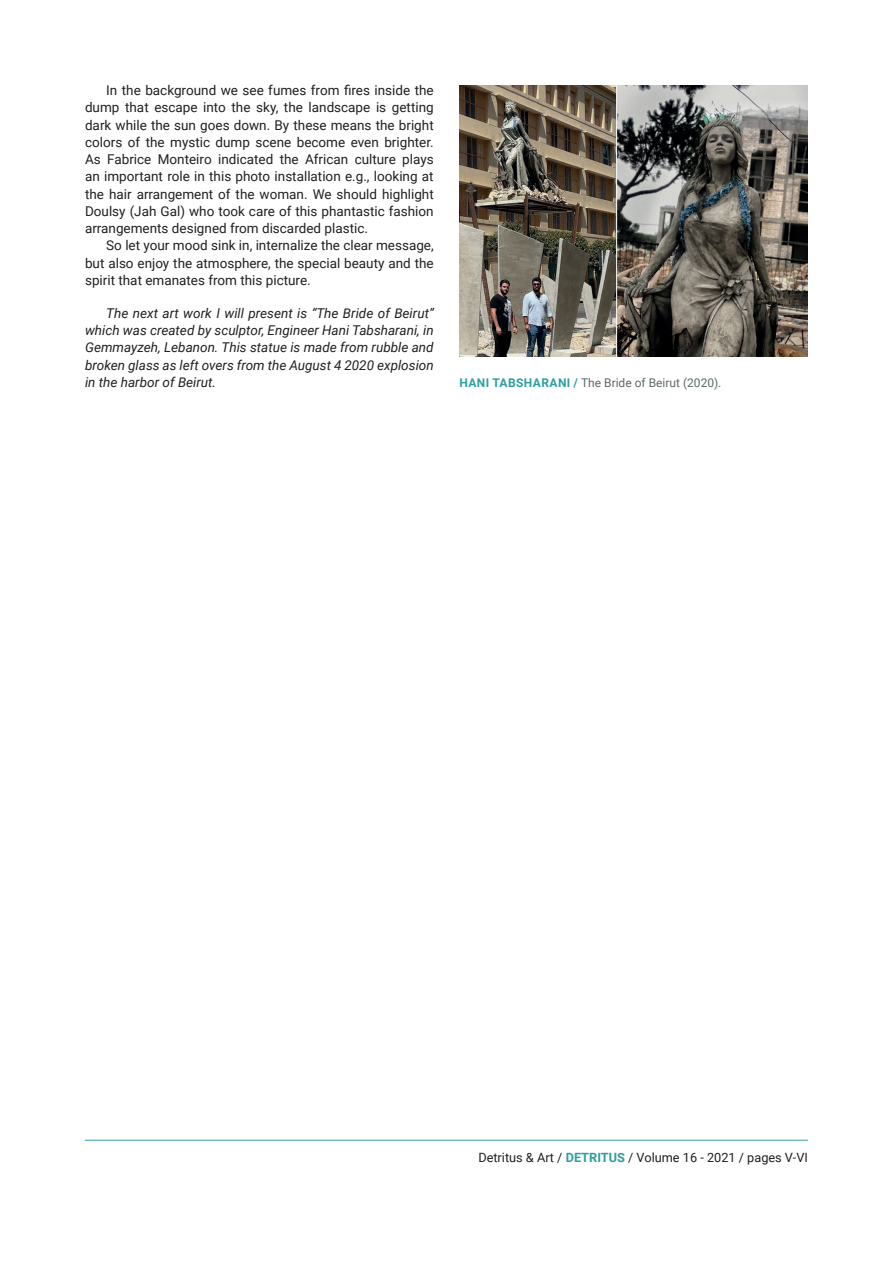
<style>
.page{position:relative;width:893px;height:1263px;background:#fff}
.page>*{position:absolute;margin:0;border:0;box-sizing:border-box;transform-origin:0 0}
.t1{font:13.5px/17.2px "Roboto";color:#231f20;text-align:justify}
.t2{font:italic 13.5px/17.2px "Roboto";color:#231f20;text-align:justify}
.t3{font:12.75px "Roboto";color:#231f20}
.t4{font:12px "Roboto";color:#5f686b}
.s1{font-weight:700;color:#2d9fa2}
</style>
<div class="page">
<hr style="left:85px;top:1140px;width:723px;height:1px;background:#2d9fa2">
<img style="left:459px;top:85px;width:349px;height:272px">
<p class="t1" style="left:85px;top:81px;width:350px;text-indent:21px">In the background we see fumes from fires inside the dump that escape into the sky, the landscape is getting dark while the sun goes down. By these means the bright colors of the mystic dump scene become even brighter.<br>As Fabrice Monteiro indicated the African culture plays an important role in this photo installation e.g., looking at the hair arrangement of the woman. We should highlight Doulsy (Jah Gal) who took care of this phantastic fashion arrangements designed from discarded plastic.</p>
<p class="t1" style="left:85px;top:237px;width:350px;text-indent:21px">So let your mood sink in, internalize the clear message, but also enjoy the atmosphere, the special beauty and the spirit that emanates from this picture.</p>
<p class="t2" style="left:85px;top:304px;width:350px;text-indent:21px">The next art work I will present is “The Bride of Beirut” which was created by sculptor, Engineer Hani Tabsharani, in Gemmayzeh, Lebanon. This statue is made from rubble and broken glass as left overs from the August 4 2020 explosion in the harbor of Beirut.</p>
<p class="t4" style="left:459px;top:374px;width:263px"><span class="s1">HANI TABSHARANI /</span> The Bride of Beirut (2020).</p>
<p class="t3" style="left:478px;top:1148px;width:331px">Detritus &amp; Art / <span class="s1">DETRITUS</span> / Volume 16 - 2021 / pages V-VI</p>
</div>
